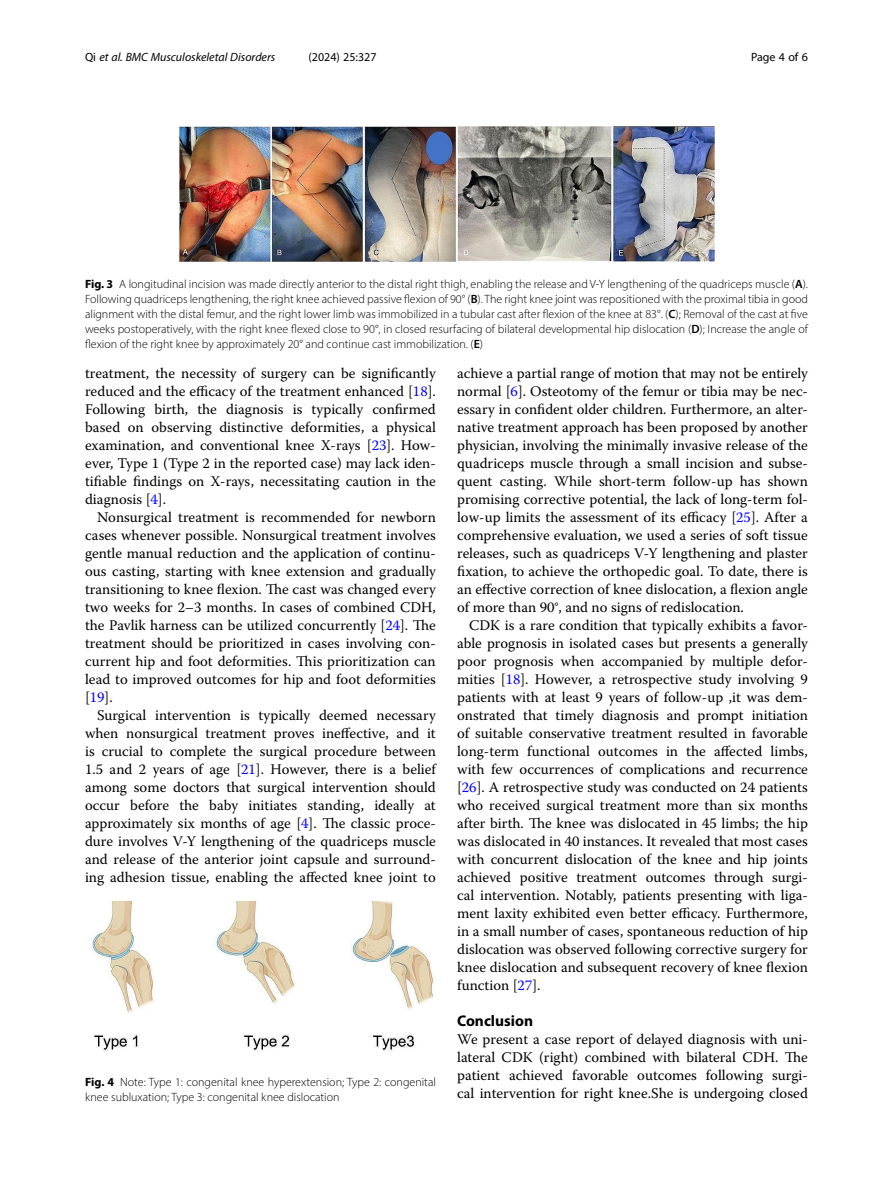
<style>
.page{position:relative;width:893px;height:1191px;background:#fff}
.page>*{position:absolute;margin:0;border:0;box-sizing:border-box;transform-origin:0 0}
.Head_1{font:700 15.45px "Myriad Pro";color:#000}
.Body_Text_Indent{font:14.7px/18px "Warnock Pro";color:#000;text-align:justify}
.Body_Text{font:14.7px/18px "Warnock Pro";color:#000;text-align:justify}
.Figure_Caption{font:300 12px/15px "Myriad Pro";color:#000}
.t1{font:italic 12px "Myriad Pro";color:#000}
.t2{font:12px "Myriad Pro";color:#000}
.s1{font-style:normal}
.s2{font-weight:700}
.s3{font-weight:600}
.s4{color:#00f}
</style>
<div class="page">
<img style="left:91px;top:901px;width:343px;height:150px">
<img style="left:178px;top:126px;width:536px;height:135px">
<p class="t1" style="left:85px;top:50px;width:192px"><span class="s1">Qi</span> et al. BMC Musculoskeletal Disorders</p>
<p class="t2" style="left:308px;top:50px;width:70px">(2024) 25:327</p>
<p class="t2" style="left:751px;top:50px;width:58px">Page 4 of 6</p>
<p class="Figure_Caption" style="left:85px;top:277px;width:724px;text-align:justify"><span class="s2">Fig. 3</span> A longitudinal incision was made directly anterior to the distal right thigh, enabling the release and V-Y lengthening of the quadriceps muscle (<span class="s3">A</span>).<br>Following quadriceps lengthening, the right knee achieved passive flexion of 90° (<span class="s3">B</span>). The right knee joint was repositioned with the proximal tibia in good alignment with the distal femur, and the right lower limb was immobilized in a tubular cast after flexion of the knee at 83°. (<span class="s3">C</span>); Removal of the cast at five weeks postoperatively, with the right knee flexed close to 90°, in closed resurfacing of bilateral developmental hip dislocation (<span class="s3">D</span>); Increase the angle of flexion of the right knee by approximately 20° and continue cast immobilization. (<span class="s3">E</span>)</p>
<p class="Body_Text_Indent" style="left:85px;top:364px;width:352px">treatment, the necessity of surgery can be significantly reduced and the efficacy of the treatment enhanced [<span class="s4">18</span>].<br>Following birth, the diagnosis is typically confirmed based on observing distinctive deformities, a physical examination, and conventional knee X-rays [<span class="s4">23</span>]. How&shy;ever, Type 1 (Type 2 in the reported case) may lack iden&shy;tifiable findings on X-rays, necessitating caution in the diagnosis [<span class="s4">4</span>].</p>
<p class="Body_Text_Indent" style="left:85px;top:508px;width:352px;text-indent:12px">Nonsurgical treatment is recommended for newborn cases whenever possible. Nonsurgical treatment involves gentle manual reduction and the application of continu&shy;ous casting, starting with knee extension and gradually transitioning to knee flexion. The cast was changed every two weeks for 2–3 months. In cases of combined CDH, the Pavlik harness can be utilized concurrently [<span class="s4">24</span>]. The treatment should be prioritized in cases involving con&shy;current hip and foot deformities. This prioritization can lead to improved outcomes for hip and foot deformities [<span class="s4">19</span>].</p>
<p class="Body_Text_Indent" style="left:85px;top:706px;width:352px;text-indent:12px">Surgical intervention is typically deemed necessary when nonsurgical treatment proves ineffective, and it is crucial to complete the surgical procedure between 1.5 and 2 years of age [<span class="s4">21</span>]. However, there is a belief among some doctors that surgical intervention should occur before the baby initiates standing, ideally at approximately six months of age [<span class="s4">4</span>]. The classic proce&shy;dure involves V-Y lengthening of the quadriceps muscle and release of the anterior joint capsule and surround&shy;ing adhesion tissue, enabling the affected knee joint to</p>
<p class="Figure_Caption" style="left:85px;top:1074px;width:352px"><span class="s2">Fig. 4</span> Note: Type 1: congenital knee hyperextension; Type 2: congenital knee subluxation; Type 3: congenital knee dislocation</p>
<p class="Body_Text_Indent" style="left:457px;top:364px;width:352px">achieve a partial range of motion that may not be entirely normal [<span class="s4">6</span>]. Osteotomy of the femur or tibia may be nec&shy;essary in confident older children. Furthermore, an alter&shy;native treatment approach has been proposed by another physician, involving the minimally invasive release of the quadriceps muscle through a small incision and subse&shy;quent casting. While short-term follow-up has shown promising corrective potential, the lack of long-term fol&shy;low-up limits the assessment of its efficacy [<span class="s4">25</span>]. After a comprehensive evaluation, we used a series of soft tissue releases, such as quadriceps V-Y lengthening and plaster fixation, to achieve the orthopedic goal. To date, there is an effective correction of knee dislocation, a flexion angle of more than 90°, and no signs of redislocation.</p>
<p class="Body_Text_Indent" style="left:457px;top:616px;width:352px;text-indent:12px">CDK is a rare condition that typically exhibits a favor&shy;able prognosis in isolated cases but presents a generally poor prognosis when accompanied by multiple defor&shy;mities [<span class="s4">18</span>]. However, a retrospective study involving 9 patients with at least 9 years of follow-up ,it was dem&shy;onstrated that timely diagnosis and prompt initiation of suitable conservative treatment resulted in favorable long-term functional outcomes in the affected limbs, with few occurrences of complications and recurrence [<span class="s4">26</span>]. A retrospective study was conducted on 24 patients who received surgical treatment more than six months after birth. The knee was dislocated in 45 limbs; the hip was dislocated in 40 instances. It revealed that most cases with concurrent dislocation of the knee and hip joints achieved positive treatment outcomes through surgi&shy;cal intervention. Notably, patients presenting with liga&shy;ment laxity exhibited even better efficacy. Furthermore, in a small number of cases, spontaneous reduction of hip dislocation was observed following corrective surgery for knee dislocation and subsequent recovery of knee flexion function [<span class="s4">27</span>].</p>
<p class="Head_1" style="left:457px;top:1011px;width:77px">Conclusion</p>
<p class="Body_Text" style="left:457px;top:1030px;width:352px">We present a case report of delayed diagnosis with uni&shy;lateral CDK (right) combined with bilateral CDH. The patient achieved favorable outcomes following surgi&shy;cal intervention for right knee.She is undergoing closed</p>
</div>
